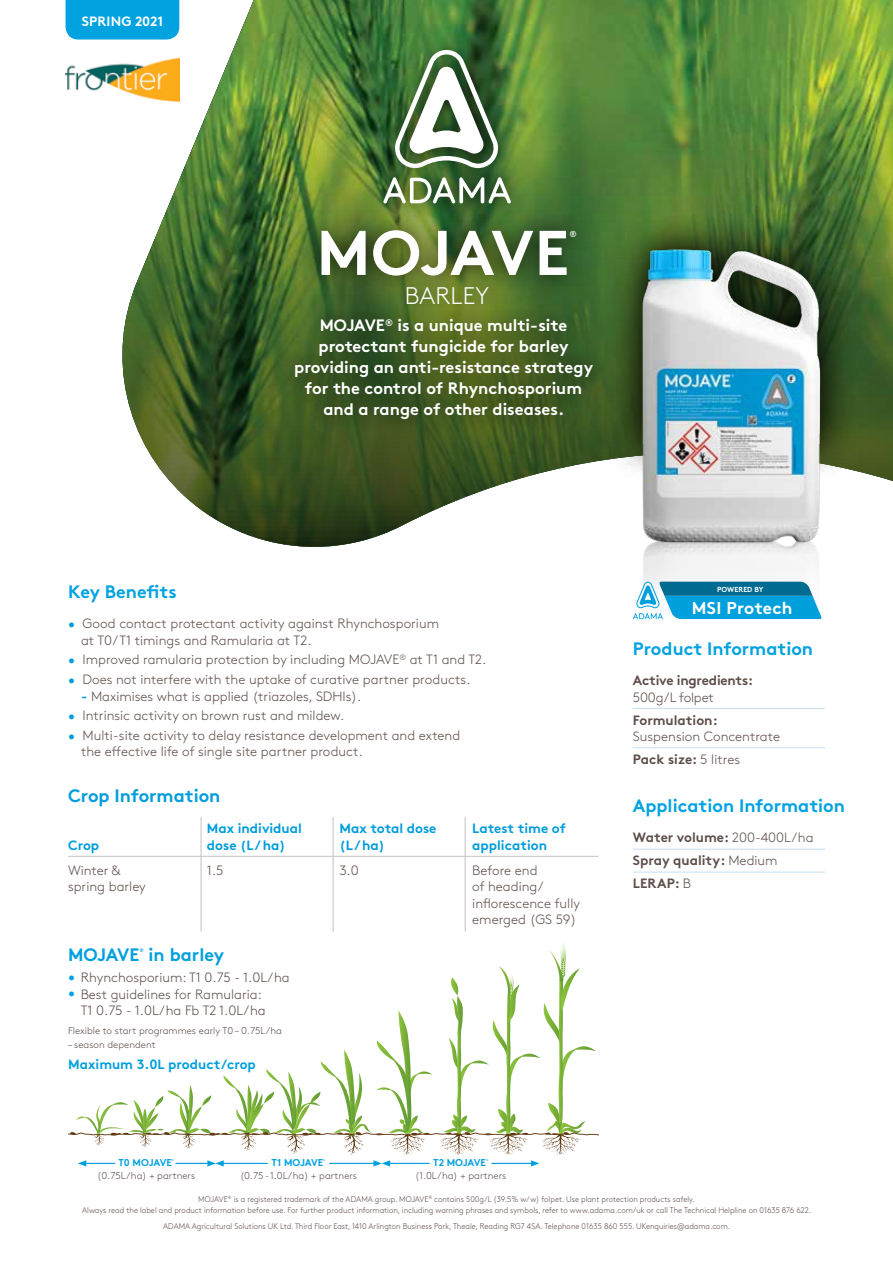
<style>
.page{position:relative;width:893px;height:1263px;background:#fff}
.page>*{position:absolute;margin:0;border:0;box-sizing:border-box;transform-origin:0 0}
.t1{font:700 63px "Brown Pro";letter-spacing:-.015em;color:#fff}
.t2{font:300 24px "Brown Pro";letter-spacing:.01em;color:#fff}
.t3{font:700 18px "Brown Pro";color:#00a3e0}
.t4{font:700 18px "Brown Pro";color:#009ddc}
.t5{font:700 18px "Brown Pro";color:#00a0dd}
.t6{font:700 17.1px "Brown Pro";letter-spacing:.015em;color:#fff}
.t7{font:700 16.5px/21px "Brown Pro";color:#fff;text-align:center}
.t8{font:300 13.5px/16.5px "Brown Pro";color:#5f4f4b}
.t9{font:700 13.5px/16.5px "Brown Pro";letter-spacing:-.005em;color:#5f4f4b}
.t10{font:700 13.5px/16.5px "Brown Pro";color:#009ddc}
.t11{font:700 13.5px "Brown Pro";color:#00a0dd}
.t12{font:700 13.5px "Brown Pro";letter-spacing:.01em;color:#fff}
.t13{font:300 9.9px "Brown Pro";color:#5f4f4b}
.t14{font:700 9.9px "Brown Pro";letter-spacing:-.015em;color:#00a0dd}
.t15{font:700 8.7px "Brown Pro";color:#fff}
.t16{font:300 8.25px/11.2px "Brown Pro";color:#5f4f4b;text-align:center;scale:.94 1}
.t17{font:700 7.2px "Brown Pro";color:#fff}
.t18{font:700 5.25px "Brown Pro";color:#00a0dd}
.t19{font:700 2.55px "Brown Pro";color:#00a0dd}
.s1{color:#009ddc}
.s2{font-weight:700;color:#009ddc}
.s3{color:#00a0dd}
.s4{font-weight:300}
.s5{font-weight:700}
</style>
<div class="page">
<img style="left:122px;top:0;width:771px;height:547px">
<div style="left:377px;top:32px;width:139px;height:154px;background:#000;opacity:.75"></div>
<svg style="left:395px;top:50px;width:103px;height:109px"></svg>
<div style="left:366px;top:159px;width:162px;height:63px;background:#000;opacity:.75"></div>
<svg style="left:383px;top:177px;width:128px;height:26px"></svg>
<div style="left:66px;top:0;width:113px;height:40px;background:#00a3e0"></div>
<div style="left:303px;top:212px;width:290px;height:82px;background:#000;opacity:.75"></div>
<hr style="left:68px;top:856px;width:133px;height:1px;background:#c8c0be">
<hr style="left:201px;top:856px;width:132px;height:1px;background:#c8c0be">
<hr style="left:333px;top:856px;width:133px;height:1px;background:#c8c0be">
<hr style="left:466px;top:856px;width:133px;height:1px;background:#c8c0be">
<hr style="left:201px;top:817px;width:1px;height:115px;background:#c8c0be">
<hr style="left:333px;top:817px;width:1px;height:115px;background:#c8c0be">
<hr style="left:465px;top:817px;width:1px;height:115px;background:#c8c0be">
<div style="left:277px;top:301px;width:332px;height:135px;background:#000;opacity:.75"></div>
<div style="left:389px;top:268px;width:116px;height:54px;background:#000;opacity:.75"></div>
<hr style="left:633px;top:708px;width:192px;height:1px;background:#c6e1f5">
<hr style="left:633px;top:747px;width:192px;height:1px;background:#c6e1f5">
<hr style="left:633px;top:849px;width:192px;height:1px;background:#c4def4">
<hr style="left:633px;top:872px;width:192px;height:1px;background:#c4def4">
<svg style="left:605px;top:212px;width:252px;height:270px;background:#486a33"></svg>
<img style="left:628px;top:241px;width:206px;height:312px">
<svg style="left:633px;top:582px;width:188px;height:37px;background:#2ba0cc"></svg>
<svg style="left:68px;top:942px;width:531px;height:224px"></svg>
<img style="left:66px;top:56px;width:113px;height:46px">
<p class="t12" style="left:82px;top:10px;width:83px">SPRING 2021</p>
<p class="t1" style="left:316px;top:202px;width:254px">MOJAVE</p>
<p class="t15" style="left:569px;top:227px;width:9px">®</p>
<p class="t2" style="left:405px;top:278px;width:86px">BARLEY</p>
<p class="t7" style="left:294px;top:313px;width:300px">MOJAVE<sup>®</sup> is a unique multi-site protectant fungicide for barley providing an anti-resistance strategy for the control of Rhynchosporium and a range of other diseases.</p>
<p class="t3" style="left:68px;top:577px;width:110px">Key Benefits</p>
<p class="t8" style="left:81px;top:614px;width:360px;text-indent:-13px"><span class="s1">•</span> Good contact protectant activity against Rhynchosporium at T0/T1 timings and Ramularia at T2.</p>
<p class="t8" style="left:68px;top:650px;width:420px"><span class="s1">•</span> Improved ramularia protection by including MOJAVE<sup>®</sup> at T1 and T2.</p>
<p class="t8" style="left:68px;top:670px;width:404px"><span class="s1">•</span> Does not interfere with the uptake of curative partner products.</p>
<p class="t8" style="left:81px;top:687px;width:282px"><span class="s2">-</span> Maximises what is applied (triazoles, SDHIs).</p>
<p class="t8" style="left:68px;top:706px;width:278px"><span class="s1">•</span> Intrinsic activity on brown rust and mildew.</p>
<p class="t8" style="left:81px;top:726px;width:381px;text-indent:-13px"><span class="s1">•</span> Multi-site activity to delay resistance development and extend the effective life of single site partner product.</p>
<p class="t4" style="left:68px;top:781px;width:154px">Crop Information</p>
<p class="t10" style="left:68px;top:835px;width:33px">Crop</p>
<p class="t8" style="left:68px;top:861px;width:79px">Winter &amp; spring barley</p>
<p class="t10" style="left:207px;top:819px;width:96px">Max individual dose (L / ha)</p>
<p class="t8" style="left:207px;top:861px;width:18px">1.5</p>
<p class="t5" style="left:68px;top:940px;width:73px">MOJAVE</p>
<p class="t18" style="left:139px;top:946px;width:6px">®</p>
<p class="t5" style="left:149px;top:940px;width:77px">in barley</p>
<p class="t8" style="left:68px;top:968px;width:223px"><span class="s3">•</span> Rhynchosporium: T1 0.75 - 1.0L/ha</p>
<p class="t8" style="left:68px;top:985px;width:199px;text-align:right"><span class="s3">•</span> Best guidelines for Ramularia:<br>T1 0.75 - 1.0L/ha Fb T2 1.0L/ha</p>
<p class="t13" style="left:68px;top:1023px;width:215px">Flexible to start programmes early T0 – 0.75L/ha</p>
<p class="t13" style="left:68px;top:1037px;width:89px">– season dependent</p>
<p class="t11" style="left:68px;top:1053px;width:189px">Maximum 3.0L product/crop</p>
<p class="t10" style="left:340px;top:819px;width:98px">Max total dose (L / ha)</p>
<p class="t8" style="left:340px;top:861px;width:21px">3.0</p>
<p class="t10" style="left:472px;top:819px;width:95px">Latest time of application</p>
<p class="t8" style="left:472px;top:861px;width:109px">Before end<br>of heading/ inflorescence fully emerged (GS 59)</p>
<p class="t14" style="left:118px;top:1155px;width:55px">T0 MOJAVE</p>
<p class="t19" style="left:172px;top:1158px;width:4px">®</p>
<p class="t13" style="left:97px;top:1168px;width:99px">(0.75L/ha) + partners</p>
<p class="t14" style="left:272px;top:1155px;width:53px">T1 MOJAVE</p>
<p class="t19" style="left:323px;top:1158px;width:4px">®</p>
<p class="t13" style="left:240px;top:1168px;width:119px">(0.75 -1.0L/ha) + partners</p>
<p class="t14" style="left:433px;top:1155px;width:54px">T2 MOJAVE</p>
<p class="t19" style="left:486px;top:1158px;width:4px">®</p>
<p class="t13" style="left:415px;top:1168px;width:93px">(1.0L/ha) + partners</p>
<p class="t17" style="left:717px;top:583px;width:48px">POWERED BY</p>
<p class="t6" style="left:692px;top:594px;width:102px">MSI Protech</p>
<p class="t3" style="left:633px;top:634px;width:182px">Product Information</p>
<p class="t9" style="left:633px;top:671px;width:122px">Active ingredients:<br><span class="s4">500g/L folpet</span></p>
<p class="t8" style="left:633px;top:711px;width:149px"><span class="s5">Formulation:<br></span>Suspension Concentrate</p>
<p class="t9" style="left:633px;top:749px;width:109px">Pack size: <span class="s4">5 litres</span></p>
<p class="t3" style="left:633px;top:791px;width:214px">Application Information</p>
<p class="t9" style="left:633px;top:828px;width:182px">Water volume: <span class="s4">200-400L/ha</span></p>
<p class="t9" style="left:633px;top:851px;width:146px">Spray quality: <span class="s4">Medium</span></p>
<p class="t9" style="left:633px;top:874px;width:59px">LERAP: <span class="s4">B</span></p>
<p class="t16" style="left:82px;top:1193px;width:777px">MOJAVE<sup>®</sup> is a registered trademark of the ADAMA group. MOJAVE<sup>®</sup> contains 500g/L (39.5% w/w) folpet. Use plant protection products safely.<br>Always read the label and product information before use. For further product information, including warning phrases and symbols, refer to www.adama.com/uk or call The Technical Helpline on 01635 876 622.</p>
<p class="t16" style="left:163px;top:1219px;width:605px">ADAMA Agricultural Solutions UK Ltd. Third Floor East, 1410 Arlington Business Park, Theale, Reading RG7 4SA. Telephone 01635 860 555. UKenquiries@adama.com.</p>
</div>
